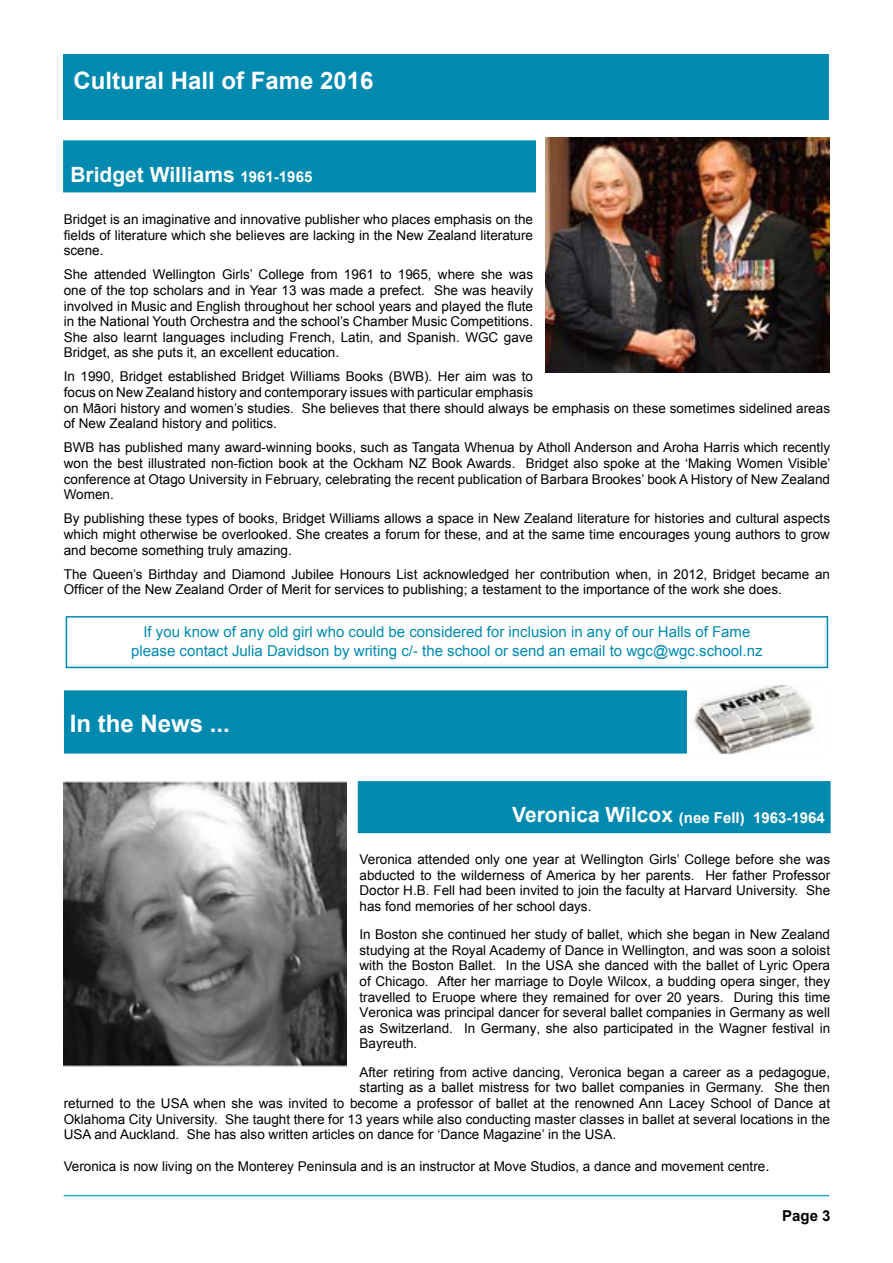
<style>
.page{position:relative;width:893px;height:1263px;background:#fff}
.page>*{position:absolute;margin:0;border:0;box-sizing:border-box;transform-origin:0 0}
.t1{font:700 24px "Arial";color:#fff}
.t2{font:700 21px "Arial";color:#fff}
.t3{font:15px/18.6px "Arial";color:#008ab0;text-align:center}
.t4{font:700 15px "Arial";color:#fff}
.t5{font:700 15px "Arial";color:#000}
.t6{font:13.5px/15.6px "Arial";color:#000;text-align:justify}
.s1{font-size:15px}
.s2{font-size:21px}
</style>
<div class="page">
<div style="left:64px;top:54px;width:765px;height:66px;background:#008ab0"></div>
<div style="left:358px;top:782px;width:472px;height:50px;background:#008ab0"></div>
<div style="left:358px;top:781px;width:473px;height:52px;border:2px solid #008ab0"></div>
<img style="left:64px;top:781px;width:283px;height:286px">
<img style="left:546px;top:137px;width:284px;height:236px">
<hr style="left:64px;top:1195px;width:765px;height:1px;background:#2aa9c7">
<div style="left:66px;top:616px;width:762px;height:52px;border:2px solid #008ab0"></div>
<div style="left:64px;top:141px;width:471px;height:51px;background:#008ab0"></div>
<div style="left:63px;top:140px;width:473px;height:52px;border:2px solid #008ab0"></div>
<div style="left:65px;top:691px;width:630px;height:62px;background:#008ab0"></div>
<div style="left:64px;top:690px;width:632px;height:63px;border:2px solid #008ab0"></div>
<img style="left:689px;top:686px;width:126px;height:67px">
<div style="left:687px;top:684px;width:139px;height:71px;border:1px solid #fefefc"></div>
<h1 class="t1" style="left:73px;top:65px;width:302px">Cultural Hall of Fame 2016</h1>
<h2 class="t2" style="left:70px;top:160px;width:243px">Bridget Williams <span class="s1">1961-1965</span></h2>
<p class="t6" style="left:64px;top:212px;width:471px">Bridget is an imaginative and innovative publisher who places emphasis on the fields of literature which she believes are lacking in the New Zealand literature scene.</p>
<p class="t6" style="left:64px;top:267px;width:471px">She attended Wellington Girls’ College from 1961 to 1965, where she was one of the top scholars and in Year 13 was made a prefect. She was heavily involved in Music and English throughout her school years and played the flute in the National Youth Orchestra and the school’s Chamber Music Competitions.<br>She also learnt languages including French, Latin, and Spanish. WGC gave Bridget, as she puts it, an excellent education.</p>
<p class="t6" style="left:64px;top:369px;width:768px;text-align:left">In 1990, Bridget established Bridget Williams Books (BWB). Her aim was to<br>focus on New Zealand history and contemporary issues with particular emphasis<br>on Māori history and women’s studies. She believes that there should always be emphasis on these sometimes sidelined areas of New Zealand history and politics.</p>
<p class="t6" style="left:64px;top:440px;width:768px">BWB has published many award-winning books, such as Tangata Whenua by Atholl Anderson and Aroha Harris which recently won the best illustrated non-fiction book at the Ockham NZ Book Awards. Bridget also spoke at the ‘Making Women Visible’ conference at Otago University in February, celebrating the recent publication of Barbara Brookes’ book A History of New Zealand Women.</p>
<p class="t6" style="left:64px;top:511px;width:768px">By publishing these types of books, Bridget Williams allows a space in New Zealand literature for histories and cultural aspects which might otherwise be overlooked. She creates a forum for these, and at the same time encourages young authors to grow and become something truly amazing.</p>
<p class="t6" style="left:64px;top:566px;width:768px">The Queen’s Birthday and Diamond Jubilee Honours List acknowledged her contribution when, in 2012, Bridget became an<br>Officer of the New Zealand Order of Merit for services to publishing; a testament to the importance of the work she does.</p>
<p class="t3" style="left:131px;top:623px;width:633px">If you know of any old girl who could be considered for inclusion in any of our Halls of Fame please contact Julia Davidson by writing c/- the school or send an email to wgc@wgc.school.nz</p>
<h1 class="t1" style="left:70px;top:707px;width:162px">In the News ...</h1>
<p class="t4" style="left:512px;top:807px;width:314px"><span class="s2">Veronica Wilcox</span> (nee Fell) 1963-1964</p>
<p class="t6" style="left:360px;top:852px;width:472px">Veronica attended only one year at Wellington Girls’ College before she was abducted to the wilderness of America by her parents. Her father Professor Doctor H.B. Fell had been invited to join the faculty at Harvard University. She has fond memories of her school days.</p>
<p class="t6" style="left:360px;top:927px;width:472px">In Boston she continued her study of ballet, which she began in New Zealand studying at the Royal Academy of Dance in Wellington, and was soon a soloist with the Boston Ballet. In the USA she danced with the ballet of Lyric Opera of Chicago. After her marriage to Doyle Wilcox, a budding opera singer, they travelled to Eruope where they remained for over 20 years. During this time Veronica was principal dancer for several ballet companies in Germany as well as Switzerland. In Germany, she also participated in the Wagner festival in Bayreuth.</p>
<p class="t6" style="left:360px;top:1064px;width:472px">After retiring from active dancing, Veronica began a career as a pedagogue,</p>
<p class="t6" style="left:360px;top:1080px;width:472px">starting as a ballet mistress for two ballet companies in Germany. She then</p>
<p class="t6" style="left:64px;top:1095px;width:768px">returned to the USA when she was invited to become a professor of ballet at the renowned Ann Lacey School of Dance at</p>
<p class="t6" style="left:64px;top:1111px;width:768px">Oklahoma City University. She taught there for 13 years while also conducting master classes in ballet at several locations in the</p>
<p class="t6" style="left:64px;top:1127px;width:554px">USA and Auckland. She has also written articles on dance for ‘Dance Magazine’ in the USA.</p>
<p class="t6" style="left:64px;top:1158px;width:707px">Veronica is now living on the Monterey Peninsula and is an instructor at Move Studios, a dance and movement centre<span class="s1">.</span></p>
<p class="t5" style="left:782px;top:1205px;width:50px">Page 3</p>
</div>
